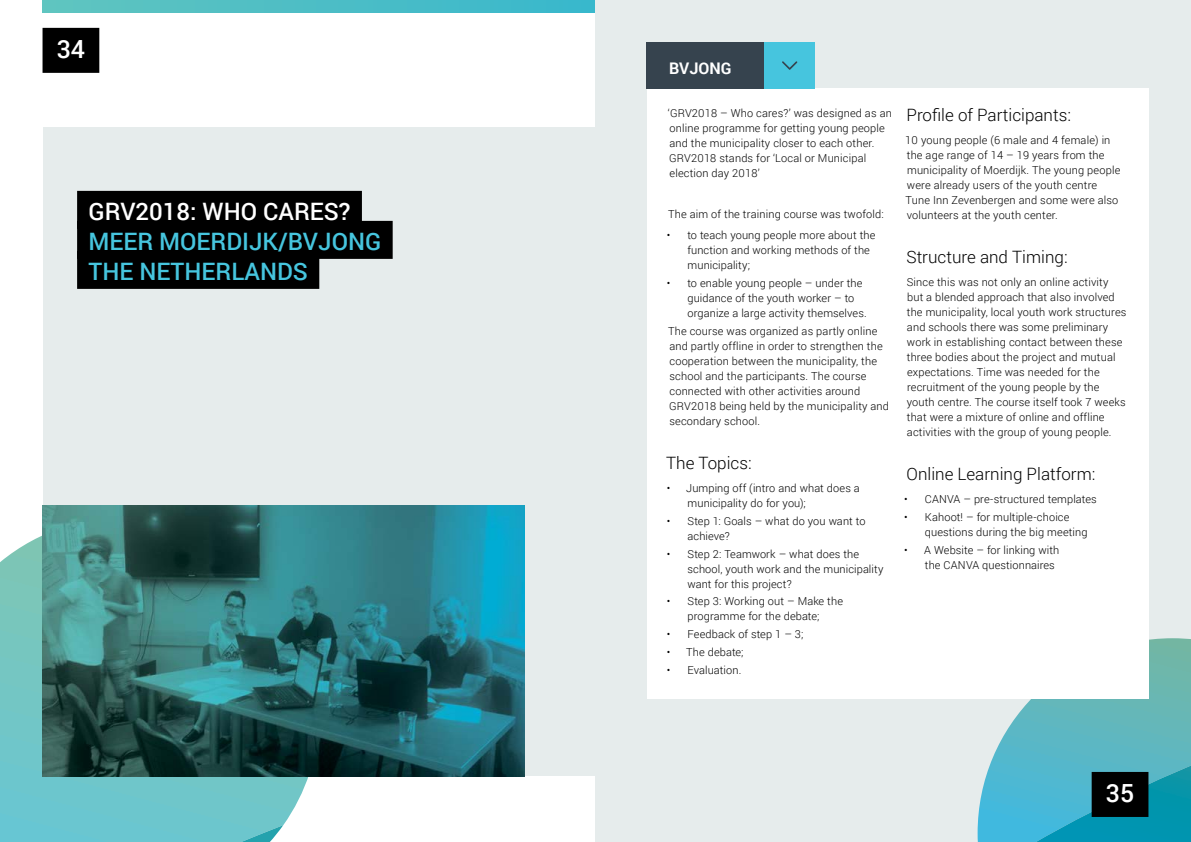
<style>
.page{position:relative;width:1191px;height:842px;background:#fff}
.page>*{position:absolute;margin:0;border:0;box-sizing:border-box;transform-origin:0 0}
.t1{font:500 25px "Roboto";color:#fff}
.t2{font:500 24px/30px "Roboto";color:#46c5de}
.t3{font:500 24px "Roboto";color:#fff}
.t4{font:300 17px "Roboto";color:#000}
.t5{font:700 16px "Roboto";color:#fff}
.t6{font:300 11px/15px "Roboto";letter-spacing:.015em;color:#000}
</style>
<div class="page">
<svg style="left:43px;top:0;width:552px;height:12px;background:#4cbdc5"></svg>
<div style="left:595px;top:0;width:596px;height:842px;background:#e6ecec"></div>
<svg style="left:977px;top:638px;width:214px;height:204px"></svg>
<img style="left:982px;top:714px;width:209px;height:128px">
<div style="left:646px;top:89px;width:502px;height:610px;background:#fff"></div>
<svg style="left:0;top:517px;width:319px;height:325px;background:#7dc9cb"></svg>
<img style="left:94px;top:825px;width:189px;height:17px">
<div style="left:43px;top:128px;width:552px;height:648px;background:#e6ecec"></div>
<div style="left:77px;top:191px;width:285px;height:38px;background:#000"></div>
<div style="left:77px;top:221px;width:316px;height:38px;background:#000"></div>
<div style="left:77px;top:251px;width:242px;height:38px;background:#000"></div>
<img style="left:43px;top:505px;width:481px;height:271px">
<div style="left:1091px;top:772px;width:57px;height:45px;background:#000"></div>
<div style="left:43px;top:28px;width:56px;height:45px;background:#000"></div>
<div style="left:646px;top:43px;width:119px;height:46px;background:#36434e"></div>
<div style="left:764px;top:43px;width:51px;height:46px;background:#46c5de"></div>
<svg style="left:782px;top:61px;width:16px;height:9px"></svg>
<h1 class="t1" style="left:57px;top:32px;width:30px">34</h1>
<h2 class="t3" style="left:88px;top:195px;width:264px">GRV2018: WHO CARES?</h2>
<h2 class="t2" style="left:88px;top:226px;width:294px">MEER MOERDIJK/BVJONG<br>THE NETHERLANDS</h2>
<h3 class="t5" style="left:669px;top:57px;width:64px">BVJONG</h3>
<p class="t6" style="left:668px;top:105px;width:225px">‘GRV2018 – Who cares?’ was designed as an online programme for getting young people and the municipality closer to each other.<br>GRV2018 stands for ‘Local or Municipal election day 2018’</p>
<p class="t6" style="left:668px;top:207px;width:217px">The aim of the training course was twofold:</p>
<p class="t6" style="left:687px;top:227px;width:190px;text-indent:-21px">• to teach young people more about the function and working methods of the municipality;</p>
<p class="t6" style="left:687px;top:275px;width:181px;text-indent:-21px">• to enable young people – under the guidance of the youth worker – to organize a large activity themselves.</p>
<p class="t6" style="left:668px;top:323px;width:222px">The course was organized as partly online and partly offline in order to strengthen the cooperation between the municipality, the school and the participants. The course connected with other activities around GRV2018 being held by the municipality and secondary school.</p>
<h3 class="t4" style="left:666px;top:451px;width:87px">The Topics:</h3>
<p class="t6" style="left:687px;top:480px;width:174px;text-indent:-21px">• Jumping off (intro and what does a municipality do for you);</p>
<p class="t6" style="left:687px;top:513px;width:179px;text-indent:-21px">• Step 1: Goals – what do you want to achieve?</p>
<p class="t6" style="left:687px;top:546px;width:198px;text-indent:-21px">• Step 2: Teamwork – what does the school, youth work and the municipality want for this project?</p>
<p class="t6" style="left:666px;top:594px;width:178px;text-align:center">• Step 3: Working out – Make the programme for the debate;</p>
<p class="t6" style="left:666px;top:626px;width:138px">• Feedback of step 1 – 3;</p>
<p class="t6" style="left:666px;top:644px;width:78px">• The debate;</p>
<p class="t6" style="left:666px;top:662px;width:76px">• Evaluation.</p>
<h3 class="t4" style="left:906px;top:104px;width:166px">Profile of Participants:</h3>
<p class="t6" style="left:905px;top:132px;width:216px">10 young people (6 male and 4 female) in the age range of 14 – 19 years from the municipality of Moerdijk. The young people were already users of the youth centre Tune Inn Zevenbergen and some were also volunteers at the youth center.</p>
<h3 class="t4" style="left:906px;top:246px;width:163px">Structure and Timing:</h3>
<p class="t6" style="left:906px;top:274px;width:221px">Since this was not only an online activity but a blended approach that also involved the municipality, local youth work structures and schools there was some preliminary work in establishing contact between these three bodies about the project and mutual expectations. Time was needed for the recruitment of the young people by the youth centre. The course itself took 7 weeks that were a mixture of online and offline activities with the group of young people.</p>
<h3 class="t4" style="left:906px;top:463px;width:190px">Online Learning Platform:</h3>
<p class="t6" style="left:904px;top:491px;width:194px">• CANVA – pre-structured templates</p>
<p class="t6" style="left:925px;top:509px;width:164px;text-indent:-21px">• Kahoot! – for multiple-choice questions during the big meeting</p>
<p class="t6" style="left:925px;top:542px;width:136px;text-indent:-21px">• A Website – for linking with the CANVA questionnaires</p>
<h1 class="t1" style="left:1105px;top:776px;width:30px">35</h1>
</div>
